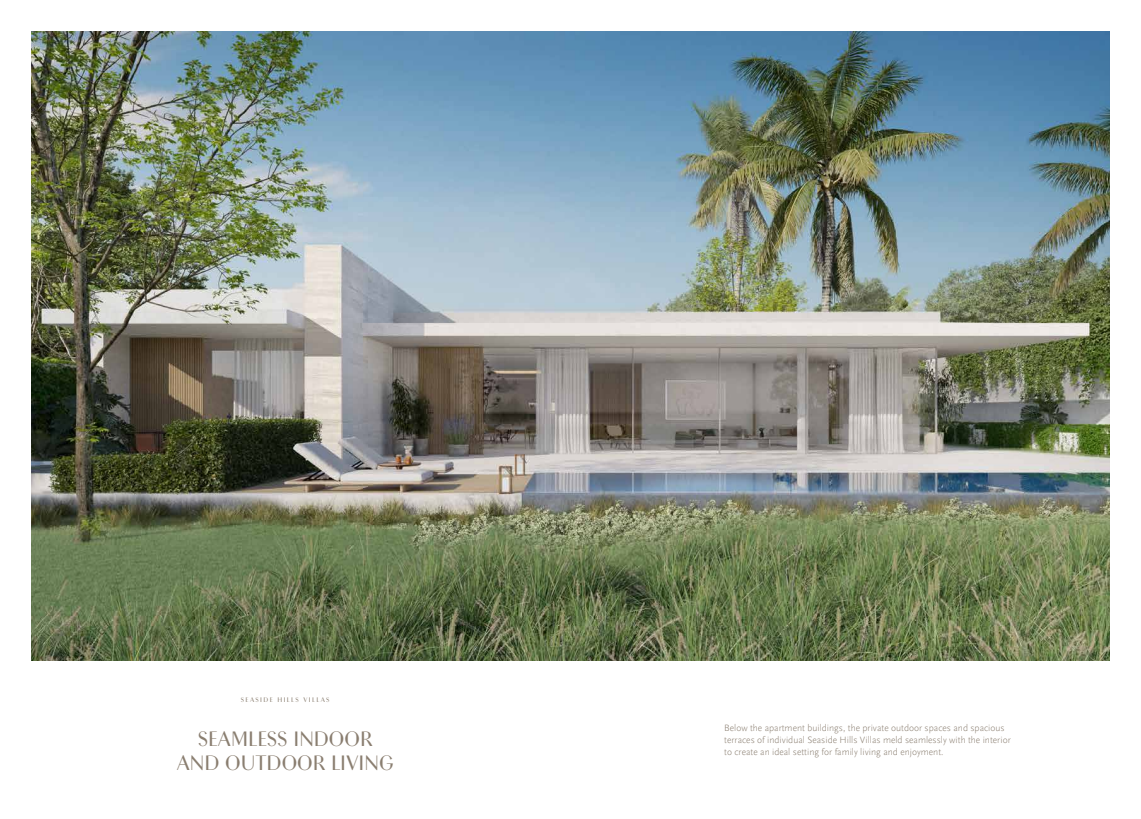
<style>
.page{position:relative;width:1141px;height:819px;background:#fff}
.page>*{position:absolute;margin:0;border:0;box-sizing:border-box;transform-origin:0 0}
.t1{font:21.88px/23.6px "Chong Modern Pro";color:#8a7e70;text-align:center}
.t2{font:300 9.62px/12.2px "Scala Sans";color:#8a7e70}
.t3{font:7px "Chong Modern Pro";letter-spacing:.2em;color:#8a7e70}
</style>
<div class="page">
<img style="left:32px;top:31px;width:1077px;height:629px">
<p class="t3" style="left:241px;top:696px;width:90px">SEASIDE HILLS VILLAS</p>
<h1 class="t1" style="left:177px;top:727px;width:218px">SEAMLESS INDOOR<br>AND OUTDOOR LIVING</h1>
<p class="t2" style="left:724px;top:721px;width:288px">Below the apartment buildings, the private outdoor spaces and spacious terraces of individual Seaside Hills Villas meld seamlessly with the interior to create an ideal setting for family living and enjoyment.</p>
</div>
